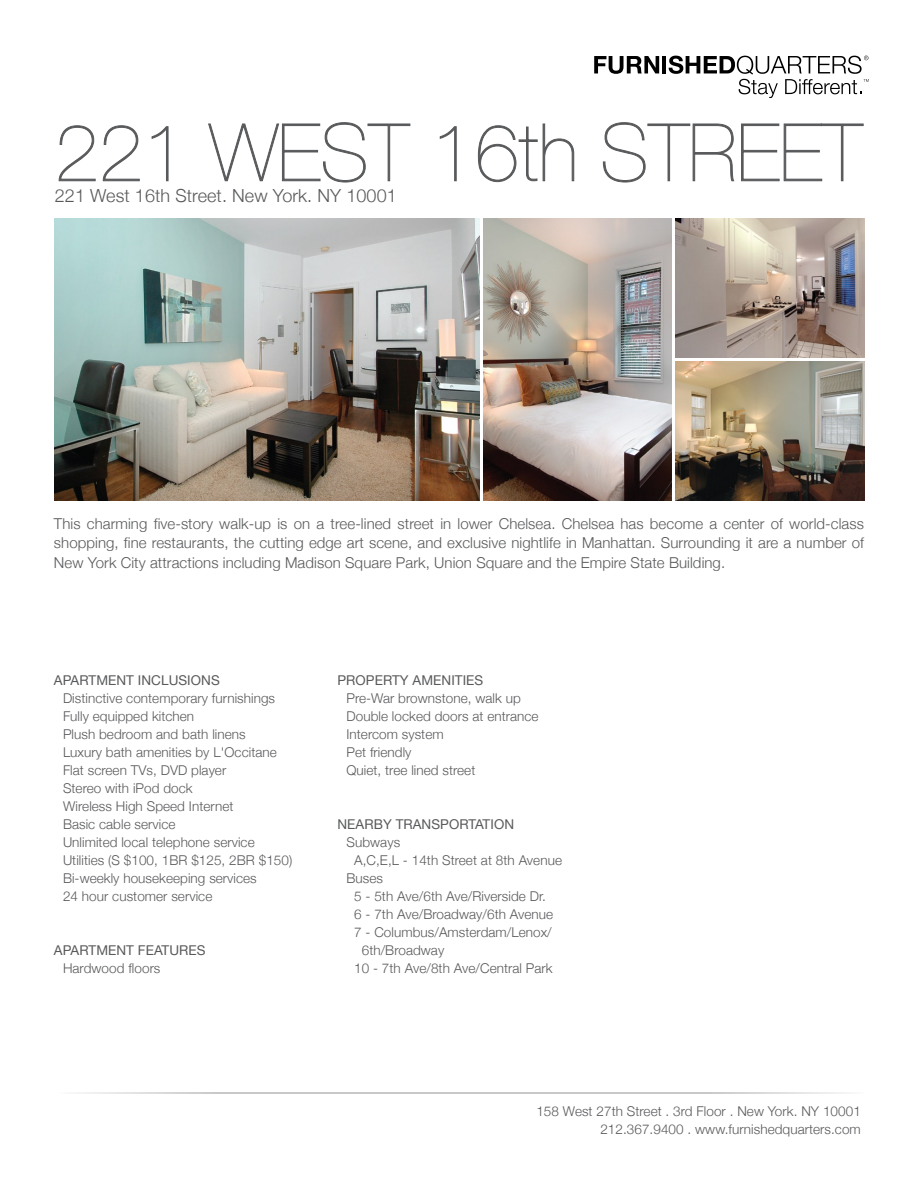
<style>
.page{position:relative;width:918px;height:1188px;background:#fff}
.page>*{position:absolute;margin:0;border:0;box-sizing:border-box;transform-origin:0 0}
.t1{font:200 79.5px "Helvetica Neue";letter-spacing:.005em;color:#58595b}
.t2{font:300 18px "Helvetica Neue";letter-spacing:.005em;color:#58595b}
.t3{font:300 15px/19.5px "Helvetica Neue";letter-spacing:.005em;color:#58595b;text-align:justify}
.t4{font:300 13.5px/18px "Helvetica Neue";letter-spacing:.005em;color:#58595b}
.t5{font:13.5px "Helvetica Neue";letter-spacing:.005em;color:#58595b}
</style>
<div class="page">
<svg style="left:77px;top:1092px;width:772px;height:2px"></svg>
<svg style="left:594px;top:56px;width:65px;height:18px"></svg>
<hr style="left:663px;top:56px;width:3px;height:17px;background:#000">
<svg style="left:669px;top:56px;width:200px;height:42px"></svg>
<svg style="left:59px;top:125px;width:37px;height:56px"></svg>
<svg style="left:103px;top:125px;width:37px;height:56px"></svg>
<svg style="left:152px;top:126px;width:16px;height:55px"></svg>
<svg style="left:208px;top:122px;width:202px;height:60px"></svg>
<svg style="left:440px;top:126px;width:17px;height:55px"></svg>
<svg style="left:478px;top:124px;width:96px;height:58px"></svg>
<svg style="left:603px;top:122px;width:131px;height:60px"></svg>
<svg style="left:741px;top:124px;width:123px;height:57px"></svg>
<img style="left:55px;top:219px;width:424px;height:281px">
<img style="left:483px;top:219px;width:188px;height:281px">
<img style="left:675px;top:219px;width:189px;height:138px">
<img style="left:675px;top:362px;width:189px;height:138px">
<h1 class="t1" style="left:55px;top:107px;width:809px">221 WEST 16th STREET</h1>
<h2 class="t2" style="left:55px;top:185px;width:344px">221 West 16th Street. New York. NY 10001</h2>
<p class="t3" style="left:54px;top:513px;width:812px">This charming five-story walk-up is on a tree-lined street in lower Chelsea. Chelsea has become a center of world-class shopping, fine restaurants, the cutting edge art scene, and exclusive nightlife in Manhattan. Surrounding it are a number of New York City attractions including Madison Square Park, Union Square and the Empire State Building.</p>
<p class="t5" style="left:54px;top:672px;width:167px">APARTMENT INCLUSIONS</p>
<p class="t4" style="left:63px;top:689px;width:231px">Distinctive contemporary furnishings<br>Fully equipped kitchen<br>Plush bedroom and bath linens<br>Luxury bath amenities by L'Occitane<br>Flat screen TVs, DVD player<br>Stereo with iPod dock<br>Wireless High Speed Internet<br>Basic cable service<br>Unlimited local telephone service<br>Utilities (S $100, 1BR $125, 2BR $150)<br>Bi-weekly housekeeping services<br>24 hour customer service</p>
<p class="t5" style="left:54px;top:942px;width:153px">APARTMENT FEATURES</p>
<p class="t4" style="left:63px;top:958px;width:99px">Hardwood floors</p>
<p class="t5" style="left:337px;top:672px;width:147px">PROPERTY AMENITIES</p>
<p class="t4" style="left:347px;top:688px;width:194px">Pre-War brownstone, walk up<br>Double locked doors at entrance<br>Intercom system<br>Pet friendly<br>Quiet, tree lined street</p>
<p class="t5" style="left:337px;top:816px;width:178px">NEARBY TRANSPORTATION</p>
<p class="t4" style="left:347px;top:832px;width:55px">Subways</p>
<p class="t4" style="left:354px;top:850px;width:209px">A,C,E,L - 14th Street at 8th Avenue</p>
<p class="t4" style="left:347px;top:868px;width:38px">Buses</p>
<p class="t4" style="left:354px;top:886px;width:193px">5 - 5th Ave/6th Ave/Riverside Dr.</p>
<p class="t4" style="left:354px;top:904px;width:201px">6 - 7th Ave/Broadway/6th Avenue</p>
<p class="t4" style="left:354px;top:922px;width:199px">7 - Columbus/Amsterdam/Lenox/</p>
<p class="t4" style="left:362px;top:940px;width:84px">6th/Broadway</p>
<p class="t4" style="left:354px;top:958px;width:200px">10 - 7th Ave/8th Ave/Central Park</p>
<p class="t4" style="left:536px;top:1102px;width:326px;text-align:right">158 West 27th Street . 3rd Floor . New York. NY 10001<br>212.367.9400 . www.furnishedquarters.com</p>
</div>
